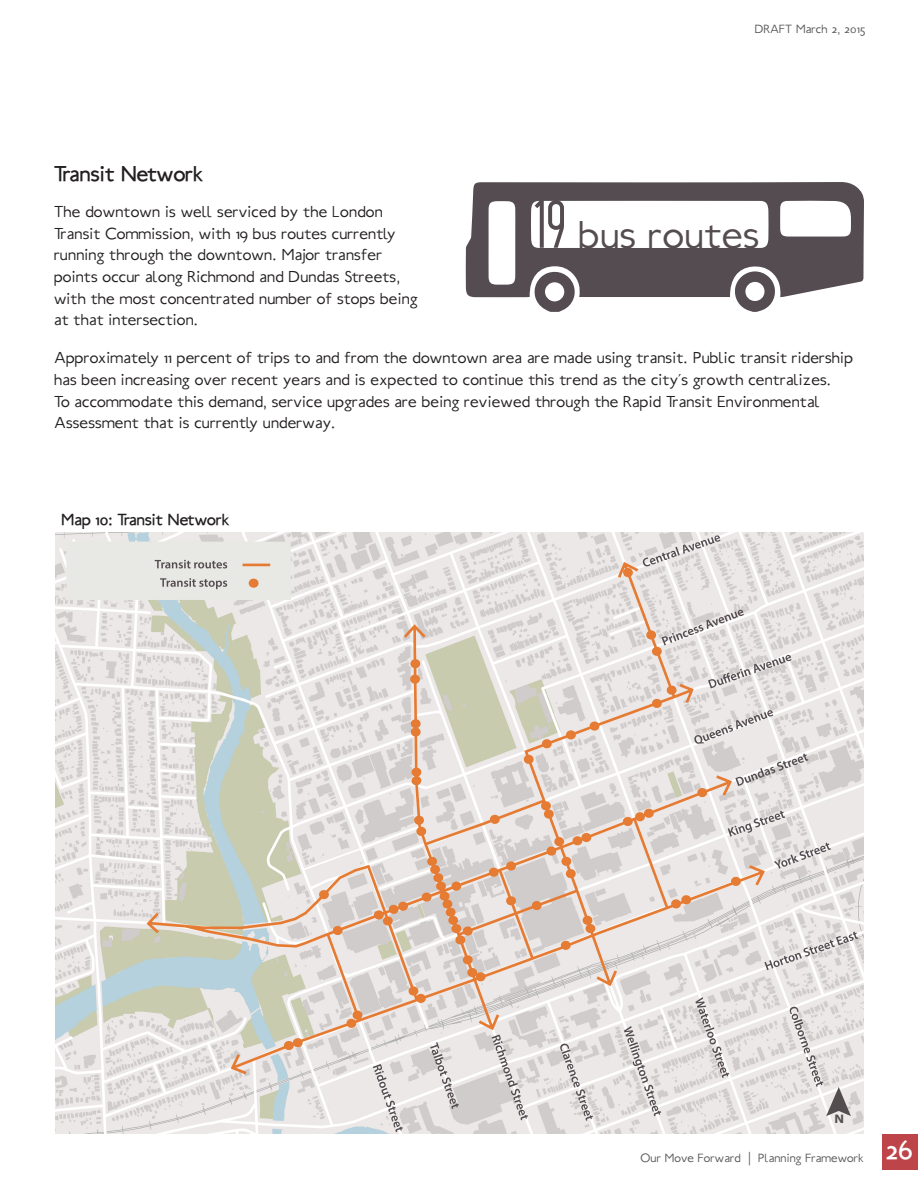
<style>
.page{position:relative;width:918px;height:1188px;background:#fff}
.page>*{position:absolute;margin:0;border:0;box-sizing:border-box;transform-origin:0 0}
.t1{font:300 43.95px "Ubahn";letter-spacing:.01em;color:#544c50}
.t2{font:30px "Ubahn";color:#fff}
.Heading_3{font:24px "Ubahn";letter-spacing:.01em;color:#231f20}
.t3{font:300 18px/21.6px "Ubahn";letter-spacing:.01em;color:#231f20}
.t4{font:18px "Ubahn";letter-spacing:.01em;color:#231f20}
.t5{font:300 13.5px "Ubahn";letter-spacing:.01em;color:#57585a}
.t6{font:700 12.45px "Myriad Pro";color:#544d4f;scale:1.12 1}
.s1{font-family:"seattlesans";font-weight:400;font-size:55.5px}
</style>
<div class="page">
<div style="left:882px;top:1134px;width:36px;height:36px;background:#bd454a"></div>
<img style="left:55px;top:533px;width:809px;height:601px">
<svg style="left:735px;top:297px;width:40px;height:15px"></svg>
<svg style="left:535px;top:297px;width:39px;height:15px"></svg>
<svg style="left:466px;top:182px;width:398px;height:115px;fill:#544c50"></svg>
<svg style="left:826px;top:1087px;width:25px;height:29px"></svg>
<p class="t5" style="left:755px;top:23px;width:112px">DRAFT March 2, 2015</p>
<p class="Heading_3" style="left:54px;top:162px;width:151px">Transit Network</p>
<p class="t3" style="left:54px;top:202px;width:365px">The downtown is well serviced by the London Transit Commission, with 19 bus routes currently running through the downtown. Major transfer points occur along Richmond and Dundas Streets, with the most concentrated number of stops being at that intersection.</p>
<p class="t3" style="left:54px;top:348px;width:801px">Approximately 11 percent of trips to and from the downtown area are made using transit. Public transit ridership has been increasing over recent years and is expected to continue this trend as the city’s growth centralizes.<br>To accommodate this demand, service upgrades are being reviewed through the Rapid Transit Environmental Assessment that is currently underway.</p>
<p class="t1" style="left:532px;top:214px;width:228px"><span class="s1">19</span> bus routes</p>
<p class="t4" style="left:62px;top:511px;width:170px">Map 10: Transit Network</p>
<p class="t6" style="left:834px;top:1111px;width:10px">N</p>
<p class="t5" style="left:641px;top:1152px;width:225px">Our Move Forward | Planning Framework</p>
<h2 class="t2" style="left:885px;top:1135px;width:29px">26</h2>
</div>
